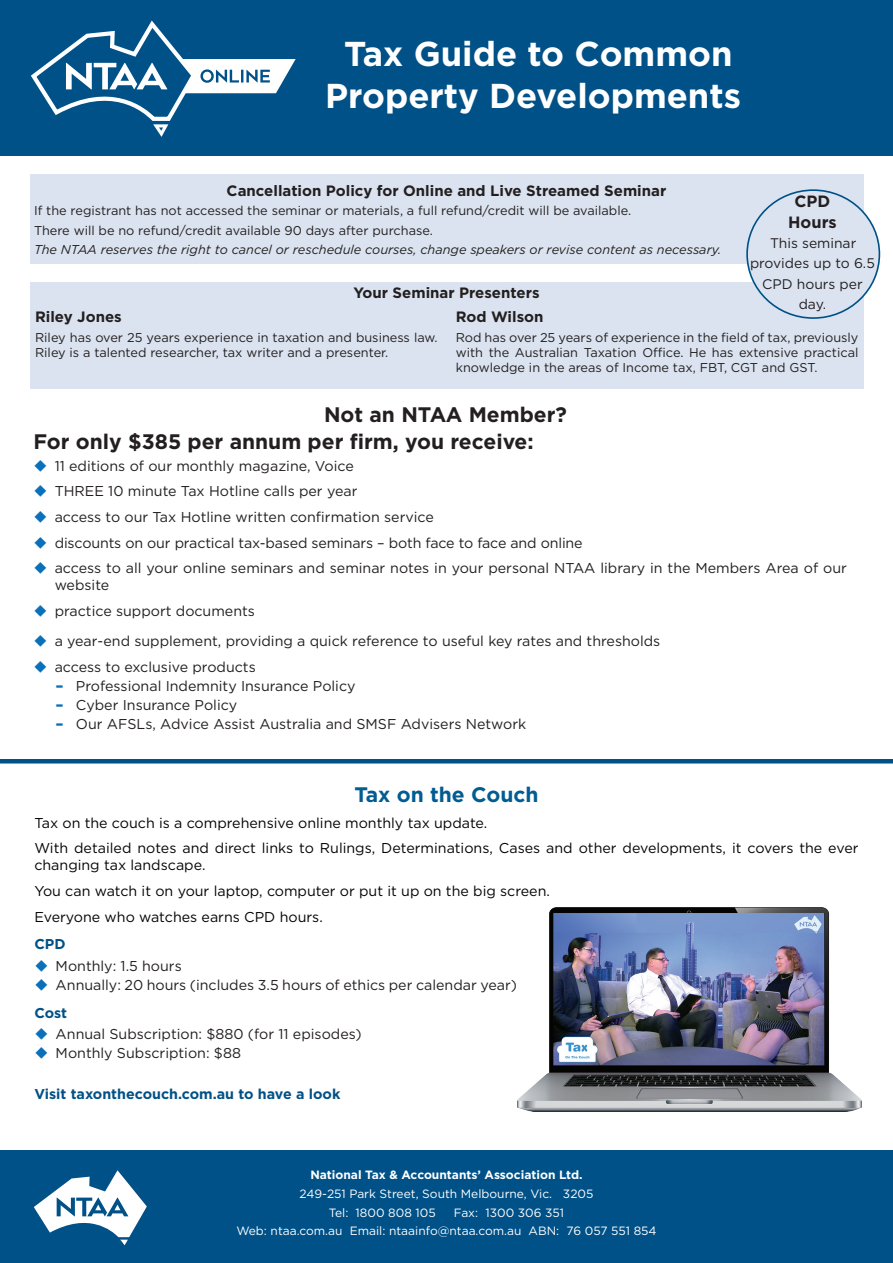
<style>
.page{position:relative;width:893px;height:1263px;background:#fff}
.page>*{position:absolute;margin:0;border:0;box-sizing:border-box;transform-origin:0 0}
.t1{font:700 34.5px/41.4px "Gotham";color:#fff;text-align:center}
.t2{font:700 21px/27.3px "Gotham";color:#231f20}
.t3{font:700 21px "Gotham";color:#005c91}
.t4{font:700 16.35px/20.4px "Gotham";color:#231f20;text-align:center}
.t5{font:700 15px "Gotham";color:#231f20}
.t6{font:14.25px/17.1px "Gotham";color:#231f20}
.t7{font:14.25px/25.7px "Gotham";color:#040503}
.t8{font:700 14.25px "Gotham";color:#005187}
.t9{font:13.95px/20.4px "Gotham";color:#231f20;text-align:center}
.t10{font:12.75px/15.3px "Gotham";color:#231f20}
.t11{font:italic 12.75px "Gotham";color:#231f20}
.t12{font:12px/18.6px "Gotham";color:#fff}
.t13{font:700 12px "Gotham";color:#fff}
.s1{color:#0970b9}
.s2{font-weight:900;color:#0970b9}
.s3{font-weight:700;color:#005187}
</style>
<div class="page">
<div style="left:0;top:1150px;width:893px;height:113px;background:#005187"></div>
<svg style="left:34px;top:1170px;width:113px;height:75px"></svg>
<div style="left:30px;top:282px;width:833px;height:106px;background:#dae3ef"></div>
<div style="left:30px;top:174px;width:833px;height:90px;background:#dae3ef"></div>
<div style="left:747px;top:190px;width:132px;height:128px;background:#dae3ef;border-radius:50%"></div>
<hr style="left:0;top:759px;width:893px;height:4px;background:#005187">
<img style="left:517px;top:908px;width:345px;height:203px">
<div style="left:0;top:0;width:893px;height:155px;background:#005187"></div>
<svg style="left:31px;top:20px;width:265px;height:117px"></svg>
<h1 class="t1" style="left:325px;top:33px;width:417px">Tax Guide to Common<br>Property Developments</h1>
<p class="t5" style="left:227px;top:180px;width:441px">Cancellation Policy for Online and Live Streamed Seminar</p>
<p class="t10" style="left:34px;top:201px;width:599px;line-height:19.5px">If the registrant has not accessed the seminar or materials, a full refund/credit will be available.<br>There will be no refund/credit available 90 days after purchase.</p>
<p class="t11" style="left:34px;top:242px;width:689px">The NTAA reserves the right to cancel or reschedule courses, change speakers or revise content as necessary.</p>
<p class="t4" style="left:788px;top:191px;width:50px">CPD<br>Hours</p>
<p class="t9" style="left:750px;top:232px;width:126px">This seminar provides up to 6.5<br>CPD hours per day.</p>
<p class="t5" style="left:353px;top:283px;width:188px">Your Seminar Presenters</p>
<p class="t5" style="left:456px;top:307px;width:89px">Rod Wilson</p>
<p class="t10" style="left:456px;top:329px;width:404px;text-align:justify">Rod has over 25 years of experience in the field of tax, previously with the Australian Taxation Office. He has extensive practical knowledge in the areas of Income tax, FBT, CGT and GST.</p>
<h2 class="t2" style="left:33px;top:401px;width:535px;text-indent:291px">Not an NTAA Member?<br>For only $385 per annum per firm, you receive:</h2>
<p class="t6" style="left:33px;top:457px;width:322px"><span class="s1">◆</span> 11 editions of our monthly magazine, Voice</p>
<p class="t6" style="left:33px;top:482px;width:326px"><span class="s1">◆</span> THREE 10 minute Tax Hotline calls per year</p>
<p class="t6" style="left:33px;top:508px;width:402px"><span class="s1">◆</span> access to our Tax Hotline written confirmation service</p>
<p class="t6" style="left:33px;top:534px;width:551px"><span class="s1">◆</span> discounts on our practical tax-based seminars – both face to face and online</p>
<p class="t6" style="left:55px;top:559px;width:794px;text-indent:-21px"><span class="s1">◆</span> access to all your online seminars and seminar notes in your personal NTAA library in the Members Area of our website</p>
<p class="t6" style="left:33px;top:602px;width:223px"><span class="s1">◆</span> practice support documents</p>
<p class="t6" style="left:33px;top:632px;width:628px"><span class="s1">◆</span> a year-end supplement, providing a quick reference to useful key rates and thresholds</p>
<p class="t6" style="left:33px;top:658px;width:224px"><span class="s1">◆</span> access to exclusive products</p>
<p class="t6" style="left:56px;top:677px;width:301px"><span class="s2">–</span> Professional Indemnity Insurance Policy</p>
<p class="t6" style="left:56px;top:696px;width:183px"><span class="s2">–</span> Cyber Insurance Policy</p>
<p class="t6" style="left:56px;top:715px;width:472px"><span class="s2">–</span> Our AFSLs, Advice Assist Australia and SMSF Advisers Network</p>
<p class="t5" style="left:35px;top:307px;width:88px">Riley Jones</p>
<p class="t10" style="left:35px;top:329px;width:404px">Riley has over 25 years experience in taxation and business law.<br>Riley is a talented researcher, tax writer and a presenter.</p>
<h2 class="t3" style="left:354px;top:781px;width:186px">Tax on the Couch</h2>
<p class="t7" style="left:34px;top:809px;width:826px">Tax on the couch is a comprehensive online monthly tax update.<br>With detailed notes and direct links to Rulings, Determinations, Cases and other developments, it covers the ever</p>
<p class="t7" style="left:34px;top:852px;width:517px">changing tax landscape.<br>You can watch it on your laptop, computer or put it up on the big screen.<br>Everyone who watches earns CPD hours.</p>
<p class="t8" style="left:34px;top:935px;width:33px">CPD</p>
<p class="t6" style="left:34px;top:957px;width:149px"><span class="s1">◆</span> Monthly: 1.5 hours</p>
<p class="t6" style="left:34px;top:971px;width:484px;line-height:27.8px"><span class="s1">◆</span> Annually: 20 hours (includes 3.5 hours of ethics per calendar year)<br><span class="s3">Cost</span></p>
<p class="t6" style="left:34px;top:1025px;width:329px"><span class="s1">◆</span> Annual Subscription: $880 (for 11 episodes)</p>
<p class="t6" style="left:34px;top:1044px;width:208px"><span class="s1">◆</span> Monthly Subscription: $88</p>
<p class="t8" style="left:34px;top:1084px;width:308px">Visit taxonthecouch.com.au to have a look</p>
<p class="t13" style="left:310px;top:1167px;width:274px">National Tax &amp; Accountants’ Association Ltd.</p>
<p class="t12" style="left:329px;top:1184px;width:266px;text-indent:-29px">249-251 Park Street, South Melbourne, Vic. 3205<br>Tel: 1800 808 105</p>
<p class="t12" style="left:236px;top:1203px;width:422px;text-indent:217px">Fax: 1300 306 351<br>Web: ntaa.com.au Email: ntaainfo@ntaa.com.au ABN: 76 057 551 854</p>
</div>
